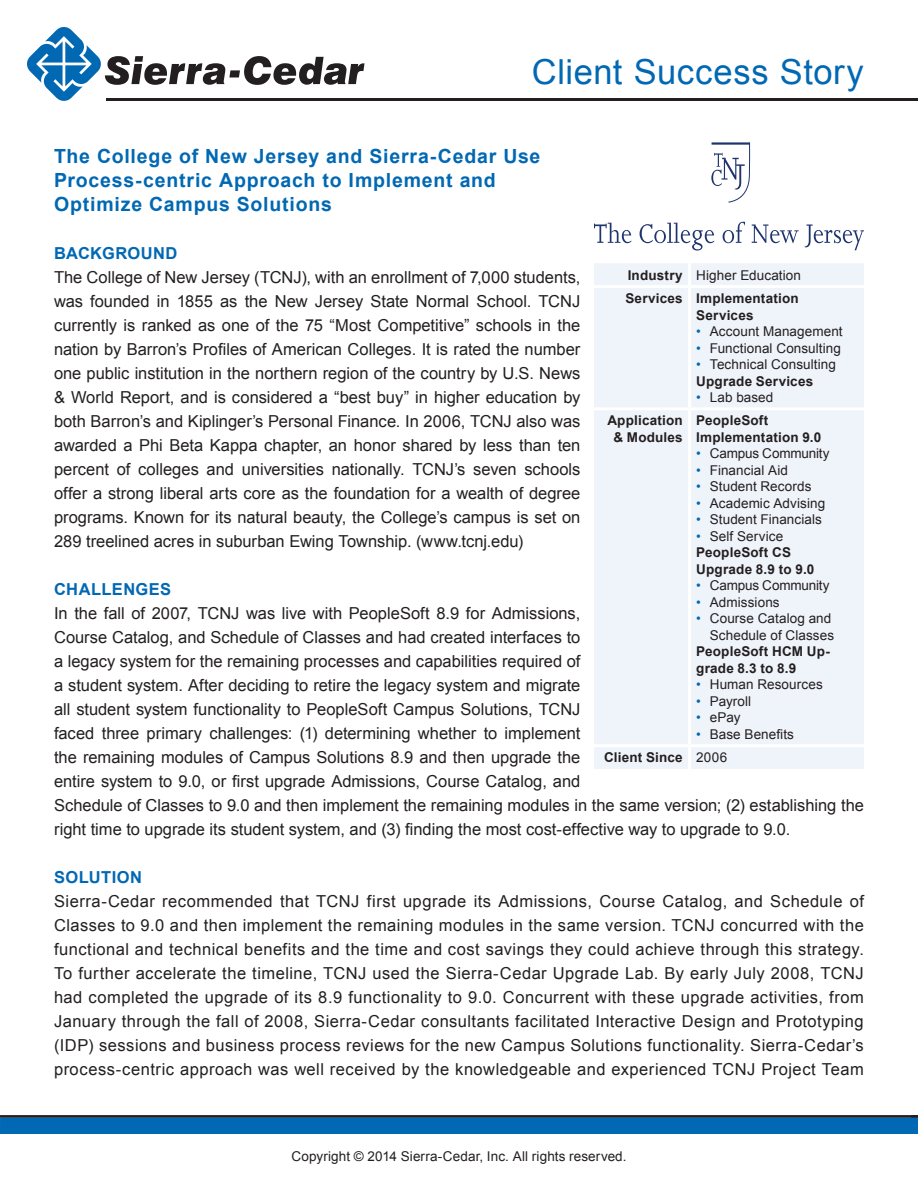
<style>
.page{position:relative;width:918px;height:1188px;background:#fff}
.page>*{position:absolute;margin:0;border:0;box-sizing:border-box;transform-origin:0 0}
.t1{font:34.5px "Arial";letter-spacing:.015em;color:#0168b3}
.t2{font:700 19.5px/24px "Arial";letter-spacing:.04em;color:#0168b3}
.Body{font:16.5px/24px "Arial";color:#231f20;text-align:justify}
.t3{font:700 16.5px "Arial";letter-spacing:.025em;color:#0168b3}
.t4{font:13.5px/16.5px "Arial";letter-spacing:.005em;color:#231f20;text-align:right}
.t5{font:700 13.5px/16.5px "Arial";letter-spacing:.015em;color:#231f20}
.t6{font:13.5px "Arial";letter-spacing:-.015em;color:#231f20}
.s1{color:#0168b3}
</style>
<div class="page">
<hr style="left:0;top:1115px;width:918px;height:3px;background:#231f20">
<div style="left:0;top:1118px;width:918px;height:16px;background:#0168b3"></div>
<svg style="left:27px;top:27px;width:337px;height:74px"></svg>
<hr style="left:106px;top:98px;width:812px;height:3px;background:#231f20">
<svg style="left:711px;top:142px;width:40px;height:61px"></svg>
<svg style="left:594px;top:223px;width:37px;height:20px"></svg>
<svg style="left:640px;top:223px;width:74px;height:28px"></svg>
<svg style="left:723px;top:222px;width:22px;height:21px"></svg>
<svg style="left:752px;top:225px;width:47px;height:18px"></svg>
<svg style="left:805px;top:225px;width:59px;height:25px"></svg>
<div style="left:594px;top:263px;width:270px;height:506px;background:#eff3fa"></div>
<hr style="left:688px;top:263px;width:3px;height:22px;background:#fff">
<hr style="left:594px;top:285px;width:96px;height:3px;background:#fff">
<hr style="left:690px;top:285px;width:174px;height:3px;background:#fff">
<hr style="left:688px;top:288px;width:3px;height:119px;background:#fff">
<hr style="left:594px;top:407px;width:96px;height:3px;background:#fff">
<hr style="left:690px;top:407px;width:174px;height:3px;background:#fff">
<hr style="left:688px;top:410px;width:3px;height:334px;background:#fff">
<hr style="left:594px;top:744px;width:96px;height:3px;background:#fff">
<hr style="left:690px;top:744px;width:174px;height:3px;background:#fff">
<hr style="left:688px;top:747px;width:3px;height:22px;background:#fff">
<p class="t1" style="left:532px;top:49px;width:333px">Client Success Story</p>
<p class="t2" style="left:54px;top:144px;width:488px">The College of New Jersey and Sierra-Cedar Use<br>Process-centric Approach to Implement and<br>Optimize Campus Solutions</p>
<p class="t3" style="left:54px;top:242px;width:125px">BACKGROUND</p>
<p class="Body" style="left:54px;top:265px;width:528px">The College of New Jersey (TCNJ), with an enrollment of 7,000 students, was founded in 1855 as the New Jersey State Normal School. TCNJ currently is ranked as one of the 75 “Most Competitive” schools in the nation by Barron’s Profiles of American Colleges. It is rated the number one public institution in the northern region of the country by U.S. News &amp; World Report, and is considered a “best buy” in higher education by both Barron’s and Kiplinger’s Personal Finance. In 2006, TCNJ also was awarded a Phi Beta Kappa chapter, an honor shared by less than ten percent of colleges and universities nationally. TCNJ’s seven schools offer a strong liberal arts core as the foundation for a wealth of degree programs. Known for its natural beauty, the College’s campus is set on 289 treelined acres in suburban Ewing Township. (www.tcnj.edu)</p>
<p class="t3" style="left:54px;top:578px;width:119px">CHALLENGES</p>
<p class="Body" style="left:54px;top:601px;width:812px;text-align:left">In the fall of 2007, TCNJ was live with PeopleSoft 8.9 for Admissions,<br>Course Catalog, and Schedule of Classes and had created interfaces to<br>a legacy system for the remaining processes and capabilities required of<br>a student system. After deciding to retire the legacy system and migrate<br>all student system functionality to PeopleSoft Campus Solutions, TCNJ<br>faced three primary challenges: (1) determining whether to implement<br>the remaining modules of Campus Solutions 8.9 and then upgrade the<br>entire system to 9.0, or first upgrade Admissions, Course Catalog, and<br>Schedule of Classes to 9.0 and then implement the remaining modules in the same version; (2) establishing the right time to upgrade its student system, and (3) finding the most cost-effective way to upgrade to 9.0.</p>
<p class="t3" style="left:54px;top:866px;width:90px">SOLUTION</p>
<p class="Body" style="left:54px;top:889px;width:812px">Sierra-Cedar recommended that TCNJ first upgrade its Admissions, Course Catalog, and Schedule of Classes to 9.0 and then implement the remaining modules in the same version. TCNJ concurred with the functional and technical benefits and the time and cost savings they could achieve through this strategy.<br>To further accelerate the timeline, TCNJ used the Sierra-Cedar Upgrade Lab. By early July 2008, TCNJ had completed the upgrade of its 8.9 functionality to 9.0. Concurrent with these upgrade activities, from January through the fall of 2008, Sierra-Cedar consultants facilitated Interactive Design and Prototyping (IDP) sessions and business process reviews for the new Campus Solutions functionality. Sierra-Cedar’s process-centric approach was well received by the knowledgeable and experienced TCNJ Project Team</p>
<p class="t5" style="left:628px;top:267px;width:57px">Industry</p>
<p class="t4" style="left:696px;top:267px;width:106px">Higher Education</p>
<p class="t5" style="left:625px;top:291px;width:59px">Services</p>
<p class="t5" style="left:696px;top:291px;width:104px">Implementation</p>
<p class="t5" style="left:696px;top:307px;width:59px">Services</p>
<p class="t4" style="left:696px;top:323px;width:148px"><span class="s1">•</span> Account Management</p>
<p class="t4" style="left:696px;top:340px;width:146px"><span class="s1">•</span> Functional Consulting</p>
<p class="t4" style="left:696px;top:356px;width:141px"><span class="s1">•</span> Technical Consulting</p>
<p class="t5" style="left:696px;top:373px;width:119px">Upgrade Services</p>
<p class="t4" style="left:696px;top:389px;width:79px"><span class="s1">•</span> Lab based</p>
<p class="t5" style="left:607px;top:413px;width:77px;text-align:center">Application &amp; Modules</p>
<p class="t5" style="left:696px;top:413px;width:126px">PeopleSoft<br>Implementation 9.0</p>
<p class="t6" style="left:696px;top:445px;width:135px"><span class="s1">•</span> Campus Community</p>
<p class="t4" style="left:696px;top:462px;width:93px"><span class="s1">•</span> Financial Aid</p>
<p class="t4" style="left:696px;top:479px;width:117px"><span class="s1">•</span> Student Records</p>
<p class="t4" style="left:696px;top:495px;width:130px"><span class="s1">•</span> Academic Advising</p>
<p class="t4" style="left:696px;top:512px;width:127px"><span class="s1">•</span> Student Financials</p>
<p class="t4" style="left:696px;top:528px;width:89px"><span class="s1">•</span> Self Service</p>
<p class="t5" style="left:696px;top:545px;width:120px">PeopleSoft CS<br>Upgrade 8.9 to 9.0</p>
<p class="t6" style="left:696px;top:577px;width:135px"><span class="s1">•</span> Campus Community</p>
<p class="t4" style="left:696px;top:594px;width:85px"><span class="s1">•</span> Admissions</p>
<p class="t4" style="left:696px;top:611px;width:139px"><span class="s1">•</span> Course Catalog and<br>Schedule of Classes</p>
<p class="t5" style="left:696px;top:644px;width:135px">PeopleSoft HCM Up&shy;grade 8.3 to 8.9</p>
<p class="t4" style="left:696px;top:677px;width:128px"><span class="s1">•</span> Human Resources</p>
<p class="t4" style="left:696px;top:693px;width:57px"><span class="s1">•</span> Payroll</p>
<p class="t4" style="left:696px;top:710px;width:46px"><span class="s1">•</span> ePay</p>
<p class="t4" style="left:696px;top:726px;width:99px"><span class="s1">•</span> Base Benefits</p>
<p class="t5" style="left:604px;top:750px;width:80px">Client Since</p>
<p class="t4" style="left:696px;top:749px;width:32px">2006</p>
<p class="t4" style="left:292px;top:1148px;width:336px">Copyright © 2014 Sierra-Cedar, Inc. All rights reserved.</p>
</div>
